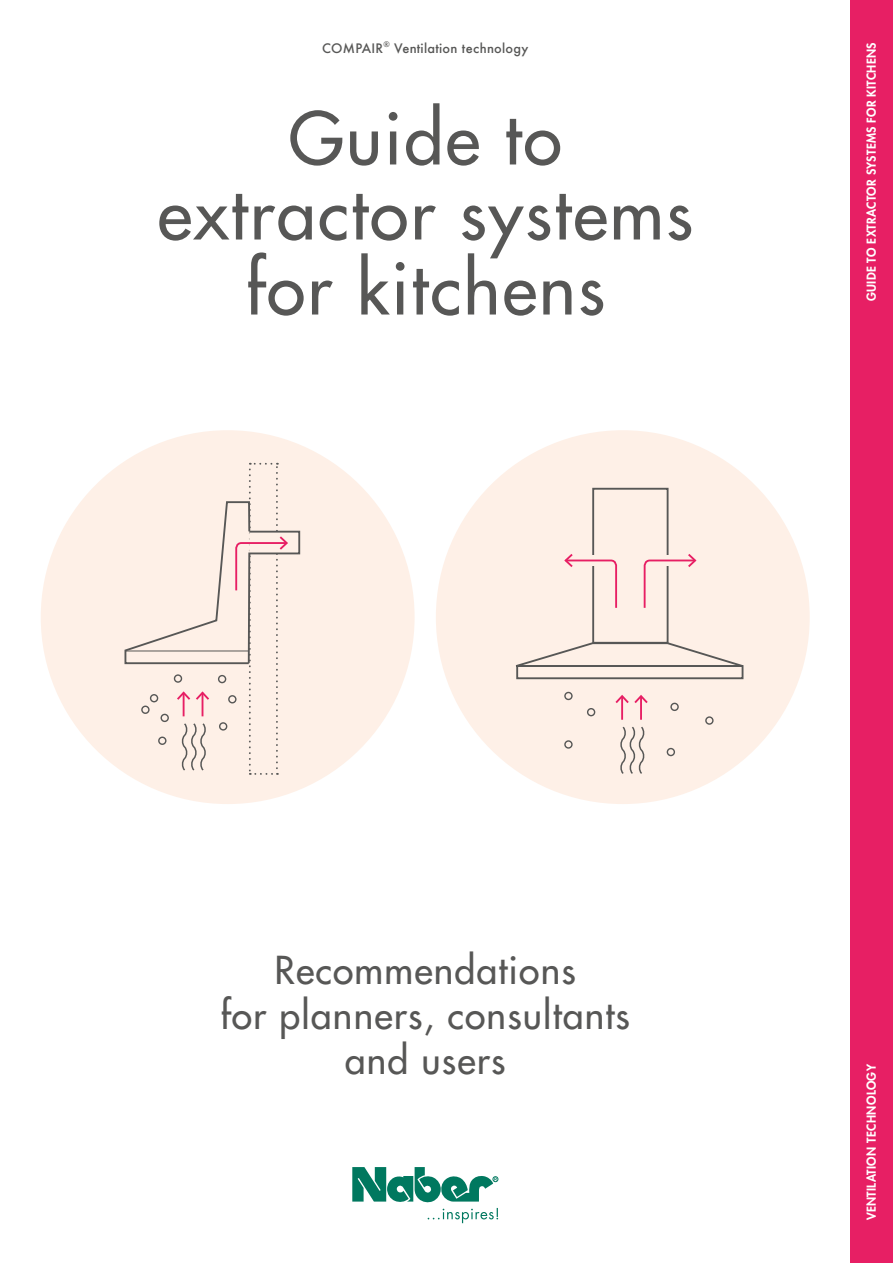
<style>
.page{position:relative;width:893px;height:1263px;background:#fff}
.page>*{position:absolute;margin:0;border:0;box-sizing:border-box;transform-origin:0 0}
.t1{font:500 70.5px/75px "Futura Std";letter-spacing:.03em;color:#575756;text-align:center}
.t2{font:500 37.5px/45px "Futura Std";letter-spacing:.03em;color:#575756;text-align:center}
.t3{font:500 12.75px "Futura";letter-spacing:.02em;color:#575756}
.t4{font:800 12px "Futura Std";letter-spacing:.02em;color:#fff}
.t5{font:500 7.5px "Futura";color:#575756}
</style>
<div class="page">
<div style="left:850px;top:0;width:43px;height:1263px;background:#e71f64"></div>
<div style="left:41px;top:430px;width:374px;height:374px;background:#fef0e7;border-radius:50%"></div>
<svg style="left:124px;top:463px;width:177px;height:312px"></svg>
<div style="left:141px;top:705px;width:9px;height:9px;border:1px solid #575756;border-radius:50%"></div>
<div style="left:150px;top:694px;width:8px;height:8px;border:1px solid #575756;border-radius:50%"></div>
<div style="left:174px;top:674px;width:8px;height:9px;border:1px solid #575756;border-radius:50%"></div>
<div style="left:218px;top:675px;width:8px;height:8px;border:1px solid #575756;border-radius:50%"></div>
<div style="left:228px;top:695px;width:9px;height:8px;border:1px solid #575756;border-radius:50%"></div>
<div style="left:161px;top:714px;width:8px;height:8px;border:1px solid #575756;border-radius:50%"></div>
<div style="left:158px;top:736px;width:9px;height:9px;border:1px solid #575756;border-radius:50%"></div>
<div style="left:219px;top:722px;width:8px;height:9px;border:1px solid #575756;border-radius:50%"></div>
<div style="left:436px;top:430px;width:374px;height:374px;background:#fef0e7;border-radius:50%"></div>
<hr style="left:640px;top:696px;width:2px;height:24px;background:#e71f64">
<hr style="left:621px;top:696px;width:2px;height:24px;background:#e71f64">
<svg style="left:615px;top:694px;width:33px;height:11px"></svg>
<svg style="left:620px;top:726px;width:25px;height:48px"></svg>
<div style="left:592px;top:488px;width:76px;height:156px;border:2px solid #575756"></div>
<div style="left:516px;top:665px;width:227px;height:14px;border:2px solid #575756"></div>
<svg style="left:515px;top:641px;width:229px;height:27px"></svg>
<svg style="left:643px;top:552px;width:54px;height:58px"></svg>
<svg style="left:564px;top:552px;width:54px;height:58px"></svg>
<div style="left:564px;top:692px;width:9px;height:8px;border:1px solid #575756;border-radius:50%"></div>
<div style="left:667px;top:748px;width:8px;height:8px;border:1px solid #575756;border-radius:50%"></div>
<div style="left:564px;top:740px;width:9px;height:9px;border:1px solid #575756;border-radius:50%"></div>
<div style="left:705px;top:716px;width:9px;height:9px;border:1px solid #575756;border-radius:50%"></div>
<div style="left:670px;top:703px;width:9px;height:8px;border:1px solid #575756;border-radius:50%"></div>
<div style="left:587px;top:708px;width:8px;height:8px;border:1px solid #575756;border-radius:50%"></div>
<svg style="left:352px;top:1167px;width:146px;height:56px"></svg>
<p class="t3" style="left:322px;top:40px;width:63px">COMPAIR</p>
<p class="t5" style="left:383px;top:39px;width:8px">®</p>
<p class="t3" style="left:394px;top:40px;width:136px">Ventilation technology</p>
<p class="t4" style="left:864px;top:301px;width:260px;rotate:-90deg">GUIDE TO EXTRACTOR SYSTEMS FOR KITCHENS</p>
<h1 class="t1" style="left:157px;top:101px;width:537px">Guide to extractor systems for kitchens</h1>
<h2 class="t2" style="left:220px;top:948px;width:411px">Recommendations<br>for planners, consultants and users</h2>
<p class="t4" style="left:864px;top:1220px;width:158px;rotate:-90deg">VENTILATION TECHNOLOGY</p>
</div>
